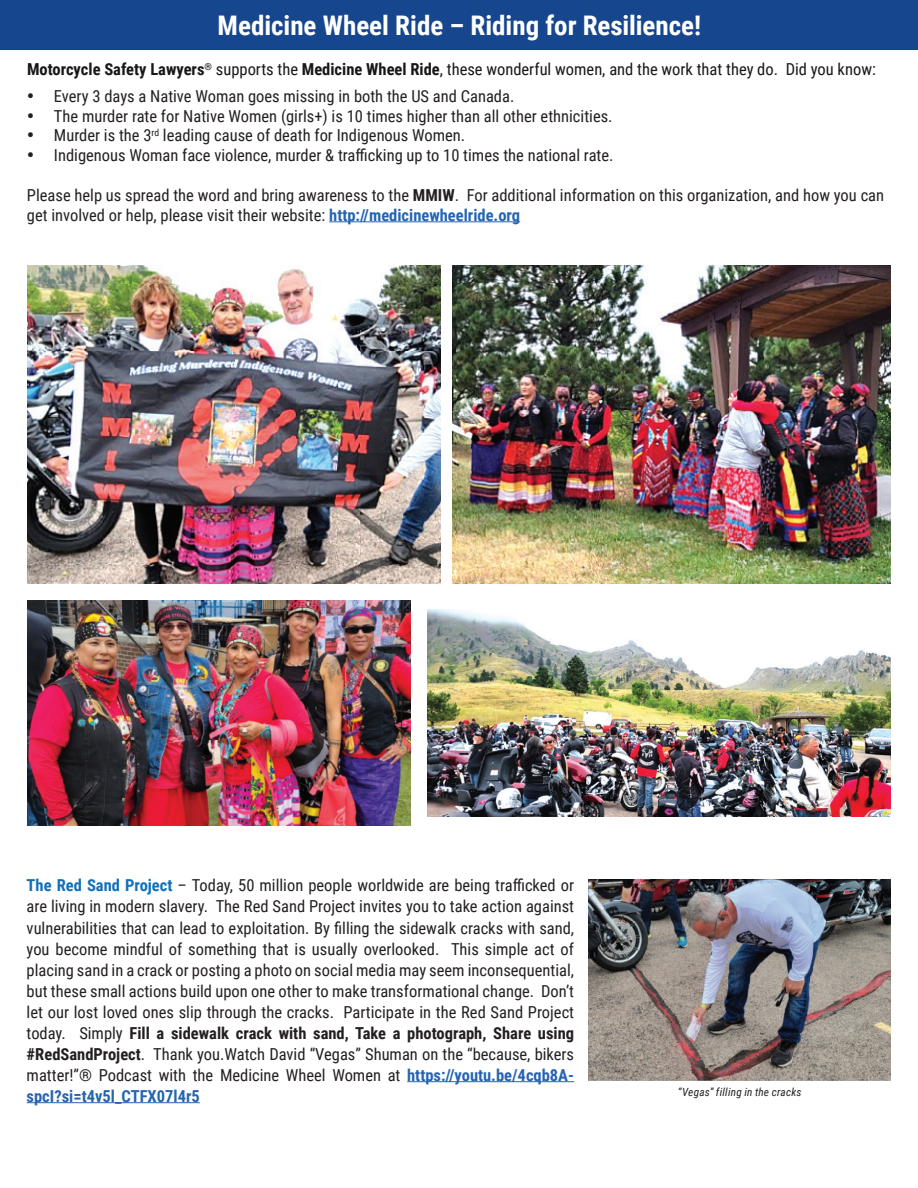
<style>
.page{position:relative;width:918px;height:1188px;background:#fff}
.page>*{position:absolute;margin:0;border:0;box-sizing:border-box;transform-origin:0 0}
.t1{font:700 27px "Roboto Condensed";color:#fff}
.t2{font:16.5px/21px "Roboto Condensed";color:#231f20}
.t3{font:16.5px "Roboto Condensed";color:#181717}
.t4{font:italic 11.25px "Roboto Condensed";letter-spacing:.02em;color:#231f20}
.s1{font-weight:700}
.s2{font-weight:700;color:#2664b1}
.s3{font-weight:700;color:#1070b9}
</style>
<div class="page">
<div style="left:0;top:0;width:918px;height:49px;background:#16468d"></div>
<hr style="left:329px;top:221px;width:191px;height:1px;background:#2664b1">
<hr style="left:407px;top:1081px;width:167px;height:1px;background:#2664b1">
<hr style="left:27px;top:1102px;width:173px;height:1px;background:#2664b1">
<img style="left:589px;top:879px;width:302px;height:201px">
<img style="left:27px;top:266px;width:413px;height:317px">
<img style="left:453px;top:266px;width:438px;height:317px">
<img style="left:27px;top:600px;width:384px;height:225px">
<img style="left:428px;top:610px;width:463px;height:206px">
<h1 class="t1" style="left:218px;top:6px;width:485px">Medicine Wheel Ride – Riding for Resilience!</h1>
<p class="t3" style="left:27px;top:62px;width:850px"><span class="s1">Motorcycle Safety Lawyers</span><sup>®</sup> supports the <span class="s1">Medicine Wheel Ride</span>, these wonderful women, and the work that they do. Did you know:</p>
<p class="t2" style="left:27px;top:85px;width:489px">• Every 3 days a Native Woman goes missing in both the US and Canada.</p>
<p class="t2" style="left:27px;top:105px;width:587px">• The murder rate for Native Women (girls+) is 10 times higher than all other ethnicities.</p>
<p class="t2" style="left:27px;top:124px;width:440px">• Murder is the 3<sup>rd</sup> leading cause of death for Indigenous Women.</p>
<p class="t2" style="left:27px;top:144px;width:588px">• Indigenous Woman face violence, murder &amp; trafficking up to 10 times the national rate.</p>
<p class="t2" style="left:27px;top:186px;width:859px;line-height:19.8px">Please help us spread the word and bring awareness to the <span class="s1">MMIW</span>. For additional information on this organization, and how you can get involved or help, please visit their website: <span class="s2">http://medicinewheelride.org</span></p>
<p class="t2" style="left:27px;top:875px;width:549px;text-align:justify"><span class="s3">The Red Sand Project</span> – Today, 50 million people worldwide are being trafficked or are living in modern slavery. The Red Sand Project invites you to take action against vulnerabilities that can lead to exploitation. By filling the sidewalk cracks with sand, you become mindful of something that is usually overlooked. This simple act of placing sand in a crack or posting a photo on social media may seem inconsequential, but these small actions build upon one other to make transformational change. Don’t let our lost loved ones slip through the cracks. Participate in the Red Sand Project today. Simply <span class="s1">Fill a sidewalk crack with sand, Take a photograph, Share using #RedSandProject</span>. Thank you.Watch David “Vegas” Shuman on the “because, bikers matter!”® Podcast with the Medicine Wheel Women at <span class="s2">https://youtu.be/4cqb8A&shy;spcI?si=t4v5l_CTFX07l4r5</span></p>
<p class="t4" style="left:678px;top:1087px;width:125px">“Vegas” filling in the cracks</p>
</div>
